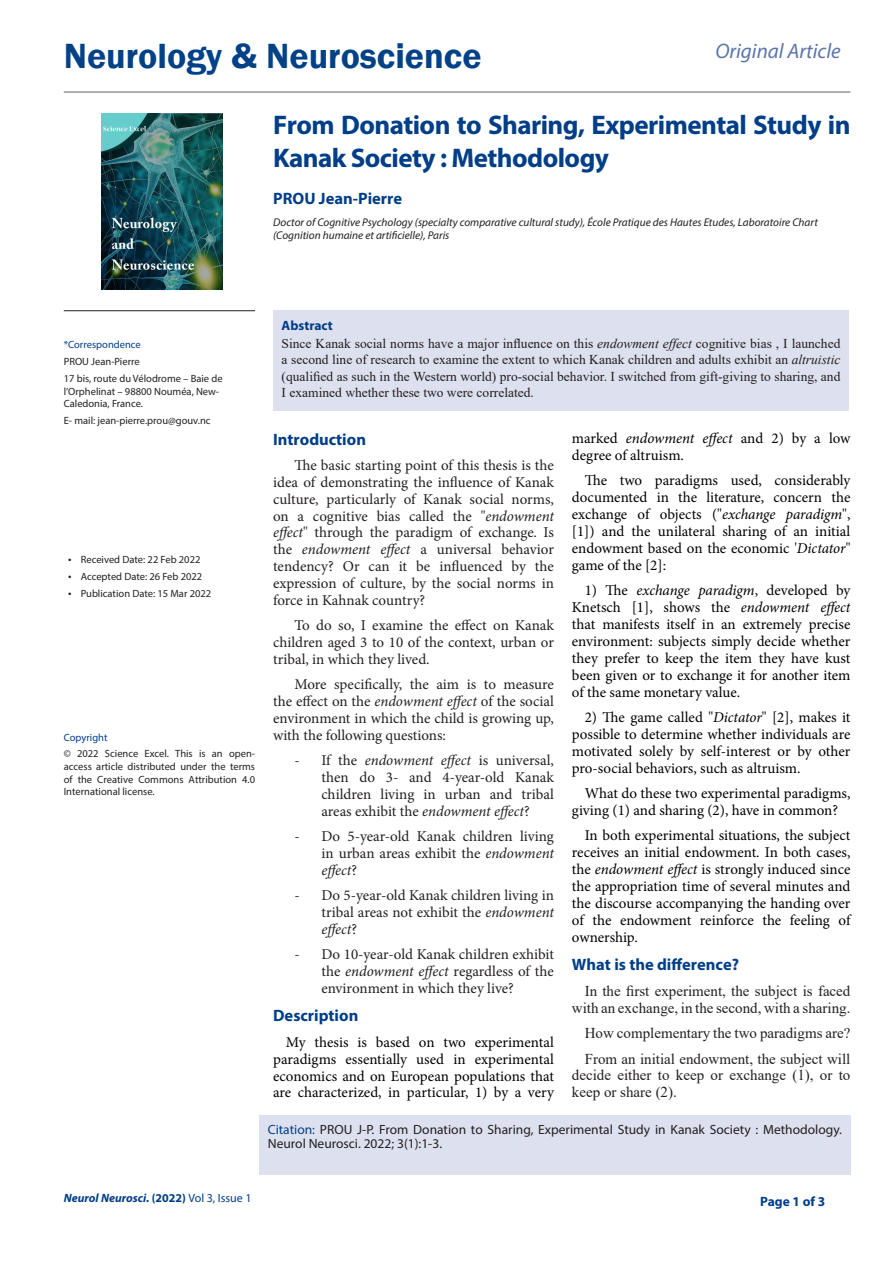
<style>
.page{position:relative;width:893px;height:1263px;background:#fff}
.page>*{position:absolute;margin:0;border:0;box-sizing:border-box;transform-origin:0 0}
.t1{font:600 36px "Franklin Gothic";color:#004188}
.t2{font:700 27px/33px "Myriad Pro";letter-spacing:-.02em;color:#003e88}
.t3{font:italic 21px "Myriad Pro";color:#5a74aa}
.Side-Hedding{font:700 16.5px "Myriad Pro";color:#003e88}
.t4{font:15px/17px "Minion Pro";letter-spacing:-.005em;color:#000;text-align:justify}
.t5{font:15px/16.8px "Minion Pro";color:#231f20;text-align:justify}
.t6{font:15px/17px "Times New Roman";color:#231f20;text-align:right}
.t7{font:13.5px/16.2px "Times New Roman";color:#231f20;text-align:justify}
.t8{font:700 13.5px "Myriad Pro";color:#003e88}
.t9{font:13.35px/13.5px "Myriad Pro";color:#231f20}
.t10{font:italic 700 12px "Myriad Pro";color:#003e88}
.t11{font:italic 11.25px/13.5px "Myriad Pro";color:#231f20}
.t12{font:10.5px/12.6px "Myriad Pro";color:#231f20}
.t13{font:10.5px "Myriad Pro";color:#003e88}
.s1{font-size:12px}
.s2{font-style:italic}
.s3{color:#003e88}
.s4{font-style:normal}
.s5{font-weight:400;font-style:normal}
</style>
<div class="page">
<div style="left:259px;top:1115px;width:591px;height:60px;background:#dde0ef"></div>
<img style="left:101px;top:114px;width:121px;height:175px">
<hr style="left:64px;top:310px;width:191px;height:1px;background:#231f20">
<hr style="left:64px;top:91px;width:786px;height:2px;background:#939598">
<div style="left:273px;top:311px;width:576px;height:100px;background:#dde0ef"></div>
<h1 class="t1" style="left:64px;top:34px;width:419px">Neurology &amp; Neuroscience</h1>
<h3 class="t3" style="left:715px;top:38px;width:127px">Original Article</h3>
<p class="t2" style="left:273px;top:108px;width:579px">From Donation to Sharing, Experimental Study in<br>Kanak Society : Methodology</p>
<p class="Side-Hedding" style="left:273px;top:187px;width:131px">PROU Jean-Pierre</p>
<p class="t11" style="left:273px;top:215px;width:546px">Doctor of Cognitive Psychology (specialty comparative cultural study), École Pratique des Hautes Etudes, Laboratoire Chart (Cognition humaine et artificielle), Paris</p>
<p class="t13" style="left:64px;top:338px;width:79px">*Correspondence</p>
<p class="t12" style="left:64px;top:355px;width:77px">PROU Jean-Pierre</p>
<p class="t12" style="left:64px;top:372px;width:160px">17 bis, route du Vélodrome – Baie de l’Orphelinat – 98800 Nouméa, New-<br>Caledonia, France.</p>
<p class="t12" style="left:64px;top:414px;width:148px">E- mail: jean-pierre.prou@gouv.nc</p>
<p class="t12" style="left:68px;top:553px;width:134px"><span class="s1">•</span> Received Date: 22 Feb 2022</p>
<p class="t12" style="left:68px;top:570px;width:136px"><span class="s1">•</span> Accepted Date: 26 Feb 2022</p>
<p class="t12" style="left:68px;top:587px;width:145px"><span class="s1">•</span> Publication Date: 15 Mar 2022</p>
<p class="t13" style="left:64px;top:730px;width:45px">Copyright</p>
<p class="t12" style="left:64px;top:747px;width:193px;text-align:justify">© 2022 Science Excel. This is an open&shy;access article distributed under the terms of the Creative Commons Attribution 4.0<br>International license.</p>
<p class="t8" style="left:282px;top:317px;width:53px">Abstract</p>
<p class="t7" style="left:282px;top:335px;width:560px">Since Kanak social norms have a major influence on this <span class="s2">endowment effect</span> cognitive bias , I launched a second line of research to examine the extent to which Kanak children and adults exhibit an <span class="s2">altruistic </span>(qualified as such in the Western world) pro-social behavior. I switched from gift-giving to sharing, and I examined whether these two were correlated.</p>
<p class="Side-Hedding" style="left:273px;top:428px;width:94px">Introduction</p>
<p class="t5" style="left:273px;top:457px;width:282px;text-indent:21px">The basic starting point of this thesis is the idea of demonstrating the influence of Kanak culture, particularly of Kanak social norms, on a cognitive bias called the "<span class="s2">endowment effect</span>" through the paradigm of exchange. Is the <span class="s2">endowment effect</span> a universal behavior tendency? Or can it be influenced by the expression of culture, by the social norms in force in Kahnak country?</p>
<p class="t5" style="left:273px;top:617px;width:282px;text-indent:21px">To do so, I examine the effect on Kanak children aged 3 to 10 of the context, urban or tribal, in which they lived.</p>
<p class="t5" style="left:273px;top:676px;width:282px;text-indent:21px">More specifically, the aim is to measure the effect on the <span class="s2">endowment effect</span> of the social environment in which the child is growing up, with the following questions:</p>
<p class="t5" style="left:321px;top:752px;width:234px;text-indent:-27px">- If the <span class="s2">endowment effect</span> is universal, then do 3- and 4-year-old Kanak children living in urban and tribal areas exhibit the <span class="s2">endowment effect</span>?</p>
<p class="t5" style="left:321px;top:828px;width:234px;text-indent:-27px">- Do 5-year-old Kanak children living in urban areas exhibit the <span class="s2">endowment effect</span>?</p>
<p class="t5" style="left:321px;top:887px;width:234px;text-indent:-27px">- Do 5-year-old Kanak children living in tribal areas not exhibit the <span class="s2">endowment effect</span>?</p>
<p class="t5" style="left:321px;top:946px;width:234px;text-indent:-27px">- Do 10-year-old Kanak children exhibit the <span class="s2">endowment effect</span> regardless of the environment in which they live?</p>
<p class="Side-Hedding" style="left:273px;top:1005px;width:87px">Description</p>
<p class="t4" style="left:273px;top:1034px;width:282px;text-indent:13px">My thesis is based on two experimental paradigms essentially used in experimental economics and on European populations that are characterized, in particular, 1) by a very</p>
<p class="t4" style="left:572px;top:430px;width:280px">marked <span class="s2">endowment effect</span> and 2) by a low degree of altruism.</p>
<p class="t4" style="left:572px;top:472px;width:280px;text-indent:13px">The two paradigms used, considerably documented in the literature, concern the exchange of objects ("<span class="s2">exchange paradigm</span>", [1]) and the unilateral sharing of an initial endowment based on the economic '<span class="s2">Dictator</span>" game of the [2]:</p>
<p class="t4" style="left:572px;top:582px;width:280px;text-indent:13px">1) The <span class="s2">exchange paradigm</span>, developed by Knetsch [1], shows the <span class="s2">endowment effect </span>that manifests itself in an extremely precise environment: subjects simply decide whether they prefer to keep the item they have kust been given or to exchange it for another item of the same monetary value.</p>
<p class="t4" style="left:572px;top:709px;width:280px;text-indent:13px">2) The game called "<span class="s2">Dictator</span>" [2], makes it possible to determine whether individuals are motivated solely by self-interest or by other pro-social behaviors, such as altruism.</p>
<p class="t4" style="left:572px;top:785px;width:280px;text-indent:13px">What do these two experimental paradigms, giving (1) and sharing (2), have in common?</p>
<p class="t4" style="left:572px;top:827px;width:280px;text-indent:13px">In both experimental situations, the subject receives an initial endowment. In both cases, the <span class="s2">endowment effect</span> is strongly induced since the appropriation time of several minutes and the discourse accompanying the handing over of the endowment reinforce the feeling of ownership.</p>
<p class="Side-Hedding" style="left:572px;top:954px;width:169px">What is the difference?</p>
<p class="t6" style="left:572px;top:982px;width:280px">In the first experiment, the subject is faced with an exchange, in the second, with a sharing.</p>
<p class="t6" style="left:585px;top:1024px;width:267px">How complementary the two paradigms are?</p>
<p class="t6" style="left:572px;top:1049px;width:280px;text-align:justify;text-indent:13px">From an initial endowment, the subject will decide either to keep or exchange (1), or to keep or share (2).</p>
<p class="t9" style="left:268px;top:1123px;width:576px"><span class="s3">Citation:</span> PROU J-P. From Donation to Sharing, Experimental Study in Kanak Society : Methodology.<br>Neurol Neurosci. 2022; 3(1):1-3.</p>
<p class="t10" style="left:64px;top:1190px;width:189px">Neurol Neurosci. <span class="s4">(2022)</span> <span class="s5">Vol 3, Issue 1</span></p>
<p class="t8" style="left:760px;top:1192px;width:67px">Page 1 of 3</p>
</div>
